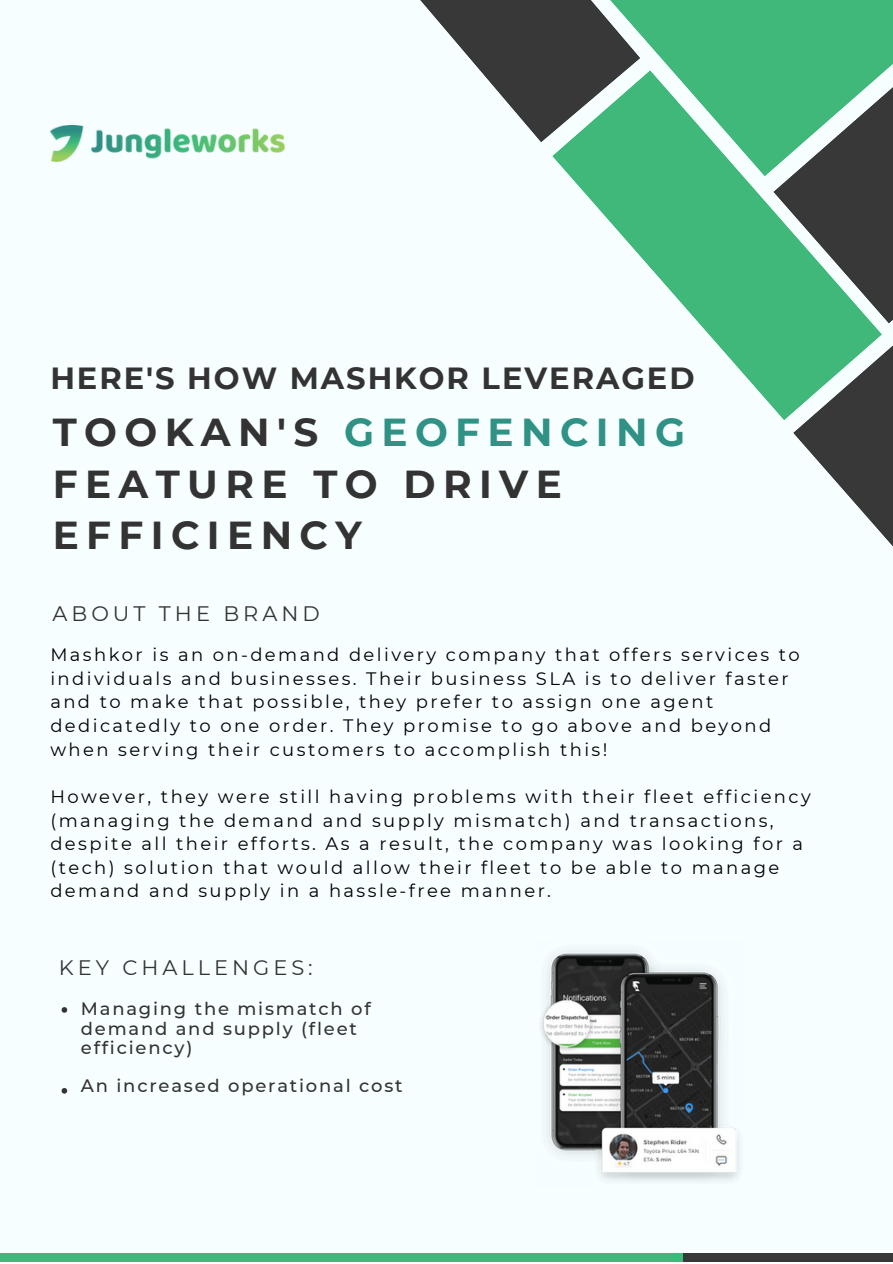
<style>
.page{position:relative;width:893px;height:1264px;background:#fff}
.page>*{position:absolute;margin:0;border:0;box-sizing:border-box;transform-origin:0 0}
.t1{font:700 39px/51.8px "Montserrat";letter-spacing:.19em;color:#343333}
.t2{font:700 30.6px "Montserrat";letter-spacing:.065em;color:#343333}
.t3{font:21px "Montserrat";letter-spacing:.19em;color:#343333}
.t4{font:18px/23.5px "Montserrat";letter-spacing:.135em;color:#000}
.t5{font:500 18px/19px "Montserrat";letter-spacing:.1em;color:#343333}
.s1{color:#2f9284}
</style>
<div class="page">
<div style="left:0;top:0;width:892px;height:1261px;background:#f6feff"></div>
<svg style="left:420px;top:0;width:127px;height:142px"></svg>
<svg style="left:570px;top:176px;width:203px;height:232px"></svg>
<svg style="left:773px;top:176px;width:119px;height:369px"></svg>
<svg style="left:547px;top:0;width:345px;height:176px;background:#58a77f"></svg>
<img style="left:50px;top:125px;width:234px;height:36px">
<img style="left:540px;top:950px;width:199px;height:231px">
<svg style="left:62px;top:1007px;width:5px;height:5px"></svg>
<svg style="left:62px;top:1088px;width:5px;height:5px"></svg>
<div style="left:0;top:1253px;width:683px;height:8px;background:#3fb879"></div>
<div style="left:683px;top:1253px;width:209px;height:8px;background:#393838"></div>
<h2 class="t2" style="left:50px;top:359px;width:645px">HERE'S HOW MASHKOR LEVERAGED</h2>
<h1 class="t1" style="left:53px;top:406px;width:633px">TOOKAN'S <span class="s1">GEOFENCING<br></span>FEATURE TO DRIVE<br>EFFICIENCY</h1>
<p class="t3" style="left:53px;top:601px;width:268px">ABOUT THE BRAND</p>
<p class="t4" style="left:50px;top:643px;width:751px">Mashkor is an on-demand delivery company that offers services to individuals and businesses. Their business SLA is to deliver faster and to make that possible, they prefer to assign one agent dedicatedly to one order. They promise to go above and beyond when serving their customers to accomplish this!</p>
<p class="t4" style="left:50px;top:784px;width:762px">However, they were still having problems with their fleet efficiency (managing the demand and supply mismatch) and transactions, despite all their efforts. As a result, the company was looking for a (tech) solution that would allow their fleet to be able to manage demand and supply in a hassle-free manner.</p>
<p class="t3" style="left:59px;top:954px;width:255px">KEY CHALLENGES:</p>
<p class="t5" style="left:81px;top:999px;width:291px">Managing the mismatch of demand and supply (fleet efficiency)</p>
<p class="t5" style="left:81px;top:1075px;width:323px">An increased operational cost</p>
</div>
